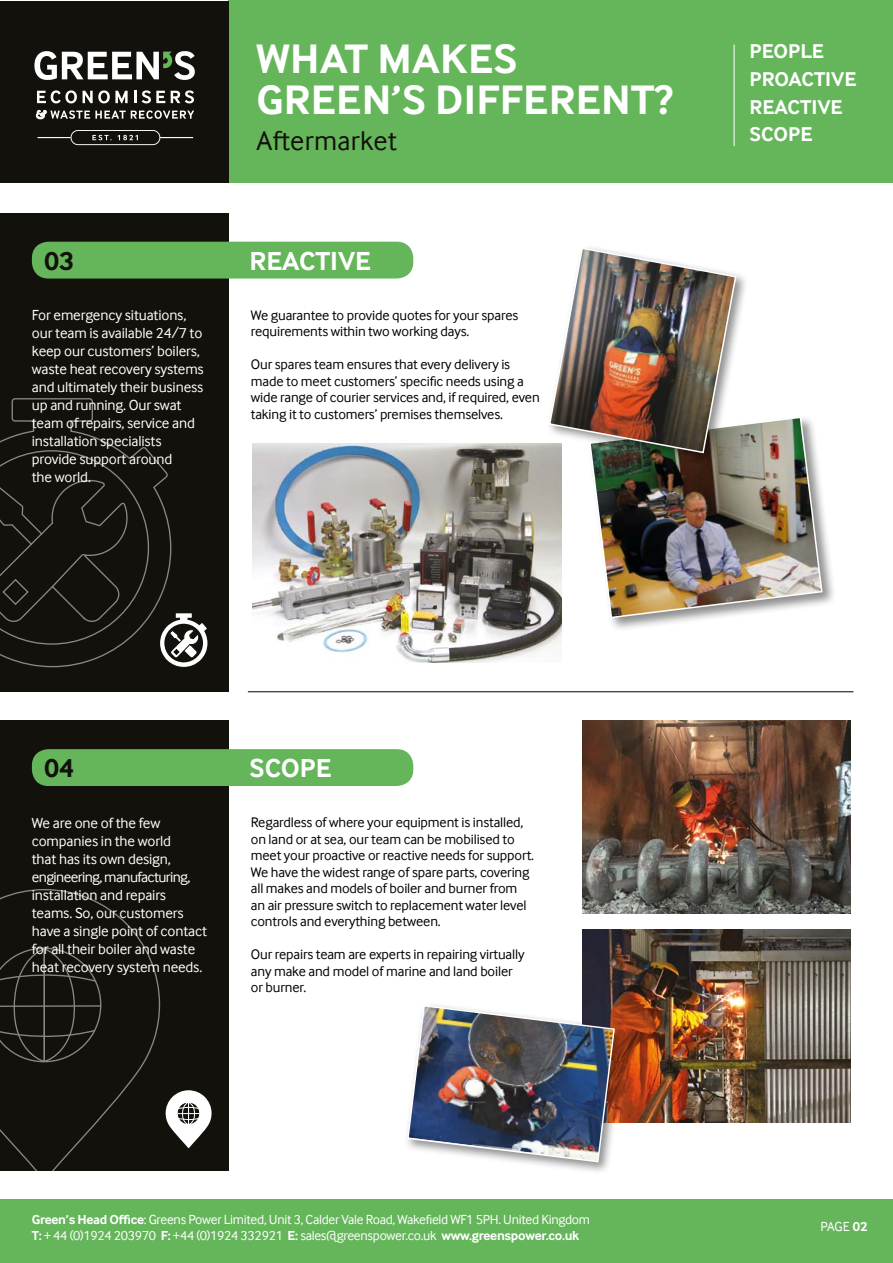
<style>
.page{position:relative;width:893px;height:1263px;background:#fff}
.page>*{position:absolute;margin:0;border:0;box-sizing:border-box;transform-origin:0 0}
.t1{font:700 42.75px/41.1px "Inter Face";letter-spacing:.01em;color:#fff}
.t2{font:27.9px "Inter Face";letter-spacing:.01em;color:#12110c}
.t3{font:700 27px "Inter Face";color:#fff}
.t4{font:700 27px "Inter Face";color:#12110c}
.t5{font:700 20.7px/27.6px "Inter Face";color:#fff}
.t6{font:15px/18px "Inter Face";letter-spacing:-.01em;color:#fff}
.t7{font:14.25px/16.5px "Inter Face";letter-spacing:-.01em;color:#000}
.t8{font:13.5px/16.5px "Inter Face";letter-spacing:-.02em;color:#fff}
.s1{font-weight:700}
</style>
<div class="page">
<div style="left:0;top:1199px;width:893px;height:64px;background:#65b65a"></div>
<div style="left:0;top:213px;width:228px;height:478px;background:#12110c"></div>
<div style="left:0;top:720px;width:228px;height:450px;background:#12110c"></div>
<div style="left:228px;top:0;width:665px;height:183px;background:#65b65a"></div>
<div style="left:0;top:1px;width:228px;height:182px;background:#12110c"></div>
<svg style="left:37px;top:90px;width:40px;height:13px"></svg>
<svg style="left:83px;top:90px;width:45px;height:13px"></svg>
<svg style="left:134px;top:91px;width:2px;height:12px"></svg>
<svg style="left:142px;top:90px;width:23px;height:13px"></svg>
<svg style="left:171px;top:90px;width:23px;height:13px"></svg>
<svg style="left:36px;top:110px;width:158px;height:9px"></svg>
<svg style="left:71px;top:130px;width:89px;height:15px"></svg>
<hr style="left:160px;top:137px;width:33px;height:1px;background:#fff">
<hr style="left:37px;top:137px;width:34px;height:1px;background:#fff">
<svg style="left:34px;top:51px;width:161px;height:29px"></svg>
<hr style="left:734px;top:45px;width:1px;height:101px;background:#fff">
<div style="left:32px;top:242px;width:381px;height:37px;background:#65b65a;border-radius:16px"></div>
<div style="left:32px;top:749px;width:381px;height:37px;background:#65b65a;border-radius:16px"></div>
<hr style="left:248px;top:691px;width:605px;height:1px;background:#000">
<svg style="left:0;top:398px;width:172px;height:270px"></svg>
<svg style="left:0;top:450px;width:149px;height:195px"></svg>
<svg style="left:0;top:889px;width:161px;height:282px"></svg>
<svg style="left:0;top:947px;width:101px;height:116px"></svg>
<svg style="left:160px;top:613px;width:47px;height:54px"></svg>
<svg style="left:166px;top:1090px;width:46px;height:58px"></svg>
<img style="left:582px;top:929px;width:268px;height:194px">
<img style="left:582px;top:720px;width:268px;height:193px">
<img style="left:253px;top:443px;width:308px;height:220px">
<div style="left:587px;top:414px;width:249px;height:218px;background:#000;opacity:.45"></div>
<img style="left:588px;top:416px;width:235px;height:203px">
<div style="left:403px;top:1001px;width:224px;height:173px;background:#000;opacity:.45"></div>
<img style="left:406px;top:1004px;width:210px;height:159px">
<div style="left:546px;top:244px;width:202px;height:222px;background:#000;opacity:.45"></div>
<img style="left:548px;top:247px;width:189px;height:207px">
<h1 class="t1" style="left:257px;top:38px;width:418px">WHAT MAKES<br>GREEN’S DIFFERENT?</h1>
<h2 class="t2" style="left:257px;top:125px;width:142px">Aftermarket</h2>
<h3 class="t4" style="left:44px;top:245px;width:31px">03</h3>
<h3 class="t3" style="left:250px;top:245px;width:123px">REACTIVE</h3>
<p class="t6" style="left:32px;top:308px;width:173px">For emergency situations, our team is available 24/7 to keep our customers’ boilers, waste heat recovery systems and ultimately their business up and running. Our swat team of repairs, service and installation specialists provide support around<br>the world.</p>
<p class="t7" style="left:251px;top:308px;width:269px">We guarantee to provide quotes for your spares requirements within two working days.</p>
<p class="t7" style="left:251px;top:358px;width:290px">Our spares team ensures that every delivery is made to meet customers’ specific needs using a wide range of courier services and, if required, even taking it to customers’ premises themselves.</p>
<h3 class="t5" style="left:750px;top:38px;width:108px">PEOPLE<br>PROACTIVE<br>REACTIVE<br>SCOPE</h3>
<h3 class="t4" style="left:44px;top:752px;width:31px">04</h3>
<h3 class="t3" style="left:250px;top:752px;width:84px">SCOPE</h3>
<p class="t6" style="left:32px;top:815px;width:177px">We are one of the few companies in the world<br>that has its own design, engineering, manufacturing, installation and repairs teams. So, our customers have a single point of contact for all their boiler and waste heat recovery system needs.</p>
<p class="t7" style="left:251px;top:816px;width:285px">Regardless of where your equipment is installed, on land or at sea, our team can be mobilised to meet your proactive or reactive needs for support.<br>We have the widest range of spare parts, covering all makes and models of boiler and burner from an air pressure switch to replacement water level controls and everything between.</p>
<p class="t7" style="left:251px;top:948px;width:275px">Our repairs team are experts in repairing virtually any make and model of marine and land boiler or burner.</p>
<p class="t8" style="left:32px;top:1212px;width:560px"><span class="s1">Green’s Head Office</span>: Greens Power Limited, Unit 3, Calder Vale Road, Wakefield WF1 5PH. United Kingdom<br><span class="s1">T:</span> + 44 (0)1924 203970 <span class="s1">F:</span> +44 (0)1924 332921 <span class="s1">E:</span> sales@greenspower.co.uk <span class="s1">www.greenspower.co.uk</span></p>
<p class="t8" style="left:821px;top:1219px;width:48px">PAGE <span class="s1">02</span></p>
</div>
